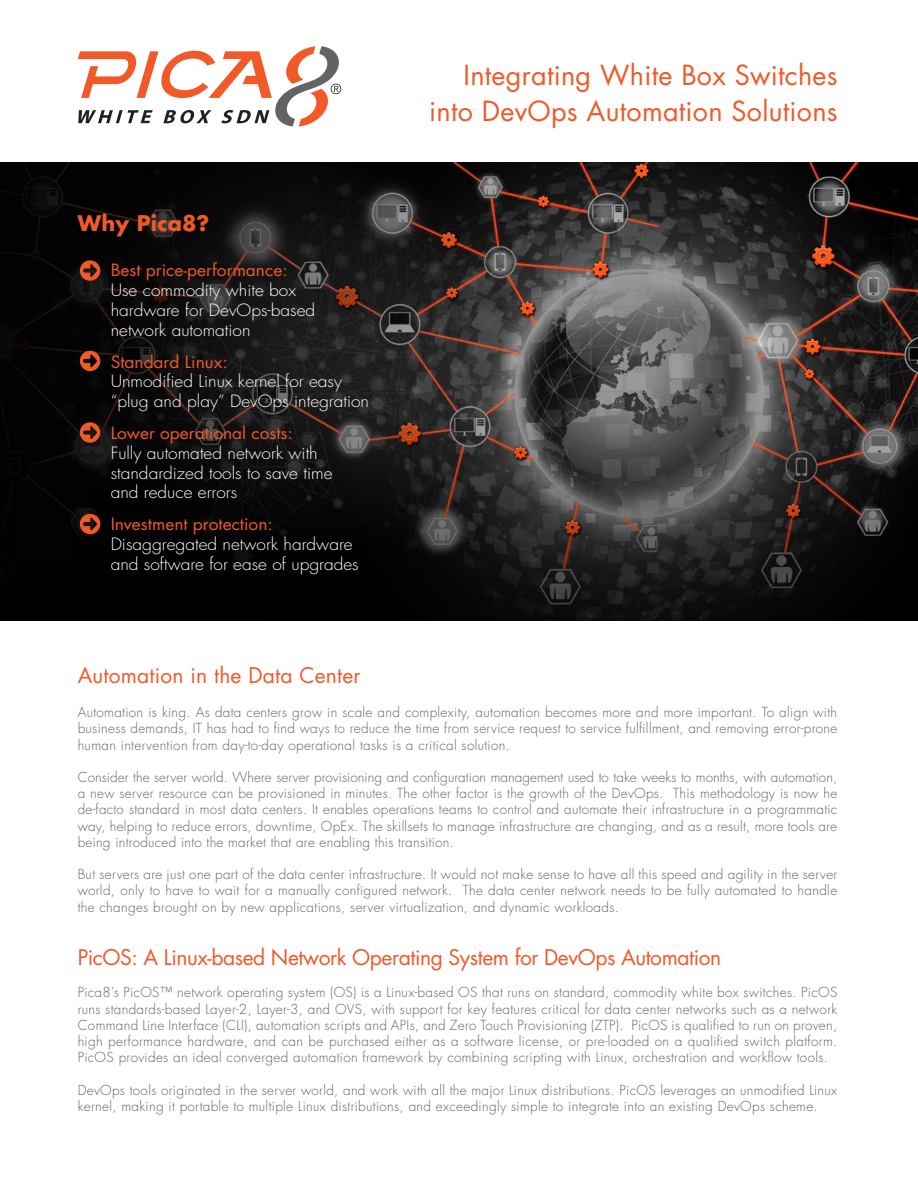
<style>
.page{position:relative;width:918px;height:1188px;background:#fff}
.page>*{position:absolute;margin:0;border:0;box-sizing:border-box;transform-origin:0 0}
.t1{font:27px/36px "Futura Std";letter-spacing:.01em;color:#f15929;text-align:right}
.t2{font:21px "Futura Std";letter-spacing:-.02em;color:#f15929}
.t3{font:21px "Futura Std";letter-spacing:.01em;color:#f15929}
.t4{font:700 21px "Futura Std";letter-spacing:.01em;color:#f15929}
.t5{font:300 16.5px/19.8px "Futura Std";color:#fff;scale:1.05 1}
.t6{font:16.5px "Futura Std";color:#f15929;scale:1.05 1}
.t7{font:300 13.5px/16.2px "Futura Std";letter-spacing:.025em;color:#636366;text-align:justify}
</style>
<div class="page">
<img style="left:0;top:162px;width:918px;height:459px">
<svg style="left:80px;top:260px;width:20px;height:21px"></svg>
<svg style="left:80px;top:351px;width:20px;height:20px"></svg>
<svg style="left:80px;top:422px;width:20px;height:21px"></svg>
<svg style="left:80px;top:514px;width:20px;height:20px"></svg>
<svg style="left:78px;top:46px;width:263px;height:80px"></svg>
<h2 class="t4" style="left:78px;top:209px;width:133px">Why Pica8?</h2>
<p class="t6" style="left:111px;top:260px;width:170px">Best price-performance:</p>
<p class="t5" style="left:111px;top:281px;width:196px">Use commodity white box hardware for DevOps-based network automation</p>
<p class="t6" style="left:111px;top:351px;width:113px">Standard Linux:</p>
<p class="t5" style="left:111px;top:372px;width:248px">Unmodified Linux kernel for easy “plug and play” DevOps integration</p>
<p class="t6" style="left:111px;top:422px;width:175px">Lower operational costs:</p>
<p class="t5" style="left:111px;top:443px;width:213px">Fully automated network with standardized tools to save time and reduce errors</p>
<p class="t6" style="left:111px;top:514px;width:156px">Investment protection:</p>
<p class="t5" style="left:111px;top:535px;width:238px">Disaggregated network hardware and software for ease of upgrades</p>
<h1 class="t1" style="left:429px;top:57px;width:410px">Integrating White Box Switches into DevOps Automation Solutions</h1>
<h2 class="t3" style="left:78px;top:662px;width:284px">Automation in the Data Center</h2>
<p class="t7" style="left:78px;top:705px;width:761px">Automation is king. As data centers grow in scale and complexity, automation becomes more and more important. To align with business demands, IT has had to find ways to reduce the time from service request to service fulfillment, and removing error-prone human intervention from day-to-day operational tasks is a critical solution.</p>
<p class="t7" style="left:78px;top:769px;width:761px">Consider the server world. Where server provisioning and configuration management used to take weeks to months, with automation, a new server resource can be provisioned in minutes. The other factor is the growth of the DevOps. This methodology is now he de-facto standard in most data centers. It enables operations teams to control and automate their infrastructure in a programmatic way, helping to reduce errors, downtime, OpEx. The skillsets to manage infrastructure are changing, and as a result, more tools are being introduced into the market that are enabling this transition.</p>
<p class="t7" style="left:78px;top:867px;width:761px">But servers are just one part of the data center infrastructure. It would not make sense to have all this speed and agility in the server world, only to have to wait for a manually configured network. The data center network needs to be fully automated to handle the changes brought on by new applications, server virtualization, and dynamic workloads.</p>
<h2 class="t2" style="left:78px;top:944px;width:645px">PicOS: A Linux-based Network Operating System for DevOps Automation</h2>
<p class="t7" style="left:78px;top:985px;width:761px">Pica8’s PicOS™ network operating system (OS) is a Linux-based OS that runs on standard, commodity white box switches. PicOS runs standards-based Layer-2, Layer-3, and OVS, with support for key features critical for data center networks such as a network Command Line Interface (CLI), automation scripts and APIs, and Zero Touch Provisioning (ZTP). PicOS is qualified to run on proven, high performance hardware, and can be purchased either as a software license, or pre-loaded on a qualified switch platform.<br>PicOS provides an ideal converged automation framework by combining scripting with Linux, orchestration and workflow tools.</p>
<p class="t7" style="left:78px;top:1082px;width:761px">DevOps tools originated in the server world, and work with all the major Linux distributions. PicOS leverages an unmodified Linux kernel, making it portable to multiple Linux distributions, and exceedingly simple to integrate into an existing DevOps scheme.</p>
</div>
